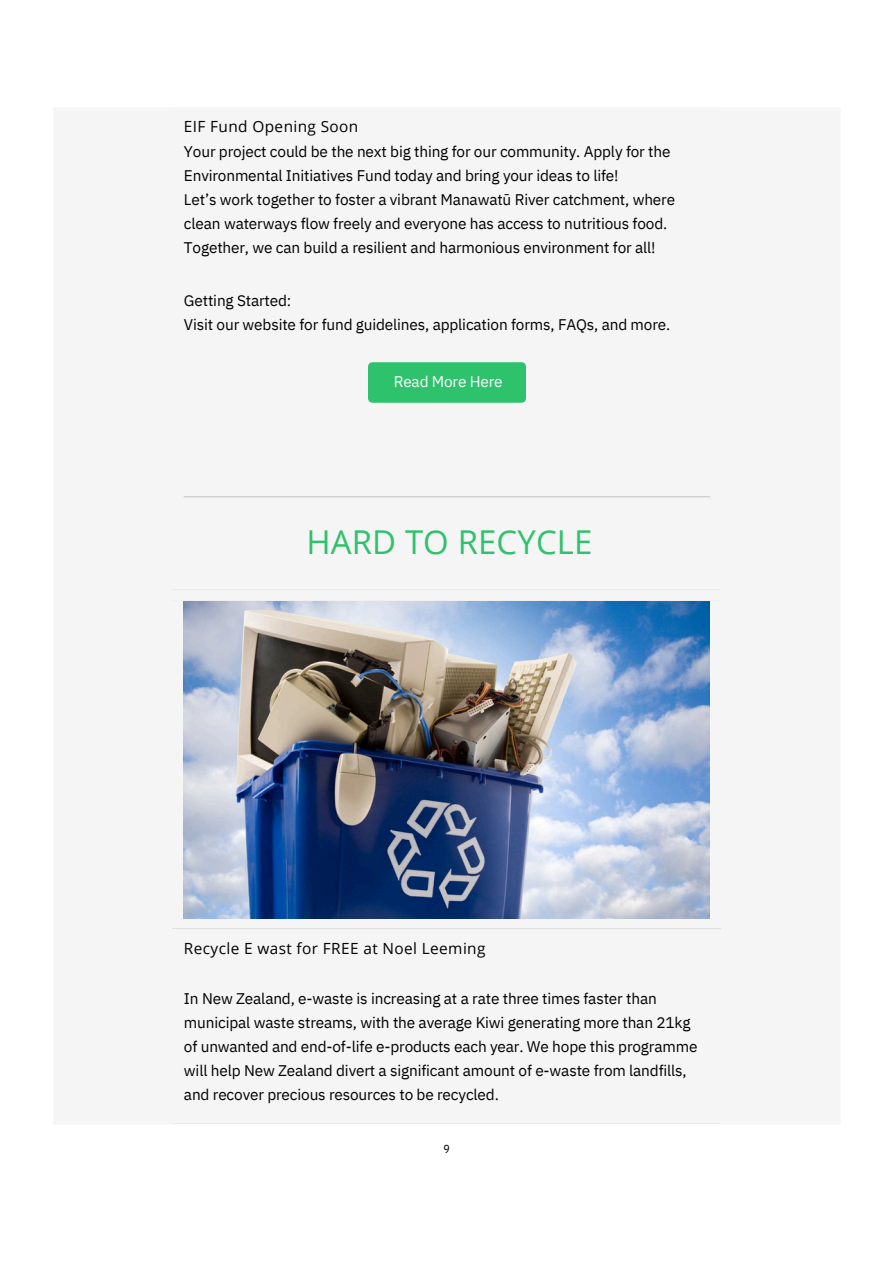
<style>
.page{position:relative;width:894px;height:1264px;background:#fff}
.page>*{position:absolute;margin:0;border:0;box-sizing:border-box;transform-origin:0 0}
.t1{font:32.85px "Open Sans";letter-spacing:.005em;color:#2dc26b}
.t2{font:15.3px/24px "IBM Plex Sans";letter-spacing:-.01em;color:#000}
.t3{font:15.3px "Open Sans";letter-spacing:.025em;color:#000}
.t4{font:15.3px "IBM Plex Sans";letter-spacing:-.01em;color:#fff}
.t5{font:11.7px "IBM Plex Sans Cond";color:#000}
</style>
<div class="page">
<img style="left:172px;top:589px;width:549px;height:535px">
<div style="left:368px;top:362px;width:157px;height:41px;background:#2dc26b"></div>
<p class="t3" style="left:184px;top:115px;width:176px">EIF Fund Opening Soon</p>
<p class="t2" style="left:184px;top:139px;width:492px">Your project could be the next big thing for our community. Apply for the Environmental Initiatives Fund today and bring your ideas to life!<br>Let’s work together to foster a vibrant Manawatū River catchment, where clean waterways flow freely and everyone has access to nutritious food.<br>Together, we can build a resilient and harmonious environment for all!</p>
<p class="t2" style="left:184px;top:288px;width:487px">Getting Started:<br>Visit our website for fund guidelines, application forms, FAQs, and more.</p>
<p class="t4" style="left:393px;top:371px;width:110px">Read More Here</p>
<p class="t1" style="left:306px;top:518px;width:287px">HARD TO RECYCLE</p>
<p class="t3" style="left:184px;top:938px;width:303px">Recycle E wast for FREE at Noel Leeming</p>
<p class="t2" style="left:184px;top:985px;width:474px">In New Zealand, e-waste is increasing at a rate three times faster than</p>
<h1 class="t2" style="left:184px;top:1009px;width:508px">municipal waste streams, with the average Kiwi generating more than 21kg</h1>
<p class="t2" style="left:184px;top:1034px;width:515px">of unwanted and end-of-life e-products each year. We hope this programme</p>
<p class="t2" style="left:184px;top:1058px;width:504px">will help New Zealand divert a significant amount of e-waste from landfills,</p>
<p class="t2" style="left:184px;top:1082px;width:316px">and recover precious resources to be recycled.</p>
<p class="t5" style="left:443px;top:1140px;width:8px">9</p>
</div>
